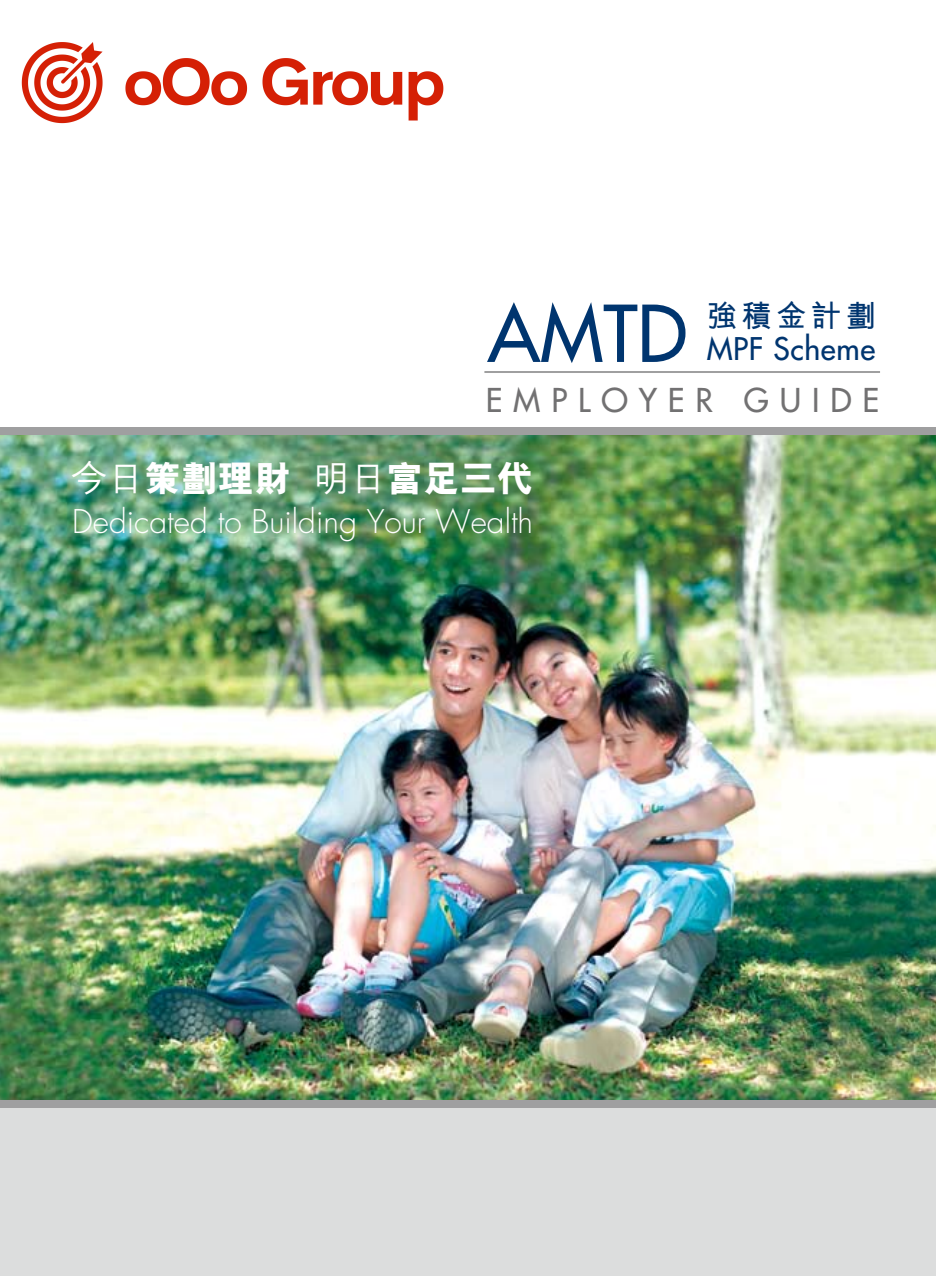
<style>
.page{position:relative;width:936px;height:1276px;background:#fff}
.page>*{position:absolute;margin:0;border:0;box-sizing:border-box;transform-origin:0 0}
.t1{font:76px "Futura";color:#00356f}
.t2{font:800 36.4px "M Hei HK";letter-spacing:.01em;color:#fff}
.t3{font:32px "Futura";letter-spacing:.34em;color:#727172}
.t4{font:300 31.8px "Futura";color:#fff}
.t5{font:30.4px "Futura";letter-spacing:.02em;color:#00356f}
.t6{font:700 30.4px "M Hei HK";letter-spacing:.14em;color:#00356f}
.s1{font-weight:500}
</style>
<div class="page">
<hr style="left:484px;top:371px;width:396px;height:2px;background:#9f9fa0">
<div style="left:0;top:1104px;width:935px;height:172px;background:#dcdddd"></div>
<img style="left:0;top:435px;width:935px;height:665px">
<div style="left:0;top:427px;width:935px;height:8px;background:#9f9fa0"></div>
<div style="left:0;top:1100px;width:935px;height:7px;background:#9f9fa0"></div>
<img style="left:21px;top:42px;width:423px;height:82px">
<p class="t6" style="left:706px;top:293px;width:171px">強積金計劃</p>
<h1 class="t1" style="left:487px;top:286px;width:201px">AMTD</h1>
<p class="t5" style="left:706px;top:330px;width:170px">MPF Scheme</p>
<p class="t3" style="left:485px;top:380px;width:395px">EMPLOYER GUIDE</p>
<p class="t2" style="left:71px;top:454px;width:464px"><span class="s1">今日</span>策劃理財 <span class="s1">明日</span>富足三代</p>
<p class="t4" style="left:72px;top:502px;width:462px">Dedicated to Building Your Wealth</p>
</div>
